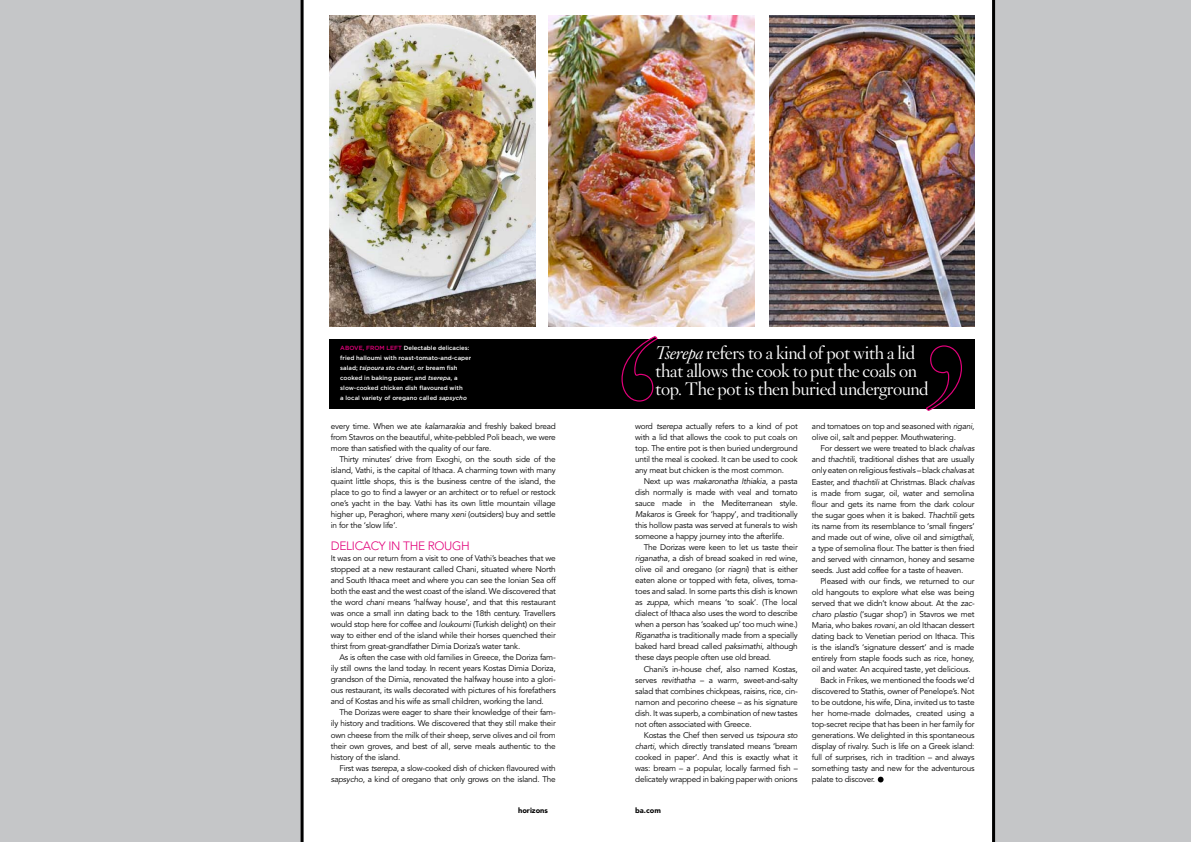
<style>
.page{position:relative;width:1191px;height:842px;background:#fff}
.page>*{position:absolute;margin:0;border:0;box-sizing:border-box;transform-origin:0 0}
.t1{font:18px/18px "Hoefler Titling HTF Lt Roman";letter-spacing:-.02em;color:#fff}
.t2{font:300 12px "Avenir LT Std";letter-spacing:-.025em;color:#e2007a}
.t3{font:8.2px/11px "Avenir LT Std";letter-spacing:-.025em;color:#000;text-align:justify}
.t4{font:900 7.5px "Avenir LT Std";color:#000}
.t5{font:500 6px/10px "Gotham";color:#fff}
.t6{font:500 6px "Gotham";color:#e2007a}
.s1{color:#e2007a}
.s2{font-style:italic}
.s3{font-family:"Hoefler Titling HTF Lt";font-style:italic}
</style>
<div class="page">
<div style="left:0;top:0;width:301px;height:842px;background:#c5c6c8"></div>
<hr style="left:300px;top:0;width:3px;height:842px;background:#000">
<div style="left:993px;top:0;width:198px;height:842px;background:#c5c6c8"></div>
<hr style="left:992px;top:0;width:3px;height:842px;background:#000">
<div style="left:329px;top:339px;width:645px;height:69px;background:#000"></div>
<img style="left:330px;top:16px;width:205px;height:310px">
<img style="left:549px;top:16px;width:205px;height:310px">
<img style="left:769px;top:16px;width:205px;height:310px">
<svg style="left:621px;top:336px;width:37px;height:66px"></svg>
<svg style="left:925px;top:345px;width:37px;height:66px"></svg>
<svg style="left:877px;top:777px;width:6px;height:5px"></svg>
<p class="t5" style="left:340px;top:343px;width:133px;text-indent:22px"><span class="s1">, from left</span> Delectable delicacies: fried halloumi with roast-tomato-and-caper salad; <span class="s2">tsipoura sto charti</span>, or bream fish cooked in baking paper; and <span class="s2">tserepa</span>, a slow-cooked chicken dish flavoured with<br>a local variety of oregano called <span class="s2">sapsycho</span></p>
<p class="t6" style="left:340px;top:345px;width:15px">ABOVE</p>
<h1 class="t1" style="left:655px;top:344px;width:275px"><span class="s3">Tserepa</span> refers to a kind of pot with a lid that allows the cook to put the coals on top. The pot is then buried underground</h1>
<p class="t3" style="left:331px;top:421px;width:226px">every time. When we ate <span class="s2">kalamarakia</span> and freshly baked bread from Stavros on the beautiful, white-pebbled Poli beach, we were more than satisfied with the quality of our fare.</p>
<p class="t3" style="left:331px;top:454px;width:226px;text-indent:9px">Thirty minutes’ drive from Exoghi, on the south side of the island, Vathi, is the capital of Ithaca. A charming town with many quaint little shops, this is the business centre of the island, the place to go to find a lawyer or an architect or to refuel or restock one’s yacht in the bay. Vathi has its own little mountain village higher up, Peraghori, where many <span class="s2">xeni</span> (outsiders) buy and settle in for the ‘slow life’.</p>
<h2 class="t2" style="left:331px;top:539px;width:140px">DELICACY IN THE ROUGH</h2>
<p class="t3" style="left:331px;top:553px;width:226px">It was on our return from a visit to one of Vathi’s beaches that we stopped at a new restaurant called Chani, situated where North and South Ithaca meet and where you can see the Ionian Sea off both the east and the west coast of the island. We discovered that the word <span class="s2">chani</span> means ‘halfway house’, and that this restaurant was once a small inn dating back to the 18th century. Travellers would stop here for coffee and <span class="s2">loukoumi</span> (Turkish delight) on their way to either end of the island while their horses quenched their thirst from great-grandfather Dimia Doriza’s water tank.</p>
<p class="t3" style="left:331px;top:652px;width:226px;text-indent:9px">As is often the case with old families in Greece, the Doriza fam&shy;ily still owns the land today. In recent years Kostas Dimia Doriza, grandson of the Dimia, renovated the halfway house into a glori&shy;ous restaurant, its walls decorated with pictures of his forefathers and of Kostas and his wife as small children, working the land.</p>
<p class="t3" style="left:331px;top:707px;width:226px;text-indent:9px">The Dorizas were eager to share their knowledge of their fam&shy;ily history and traditions. We discovered that they still make their own cheese from the milk of their sheep, serve olives and oil from their own groves, and best of all, serve meals authentic to the history of the island.</p>
<p class="t3" style="left:331px;top:762px;width:226px;text-align:right">First was <span class="s2">tserepa</span>, a slow-cooked dish of chicken flavoured with <span class="s2">sapsycho</span>, a kind of oregano that only grows on the island. The</p>
<p class="t3" style="left:635px;top:421px;width:164px">word <span class="s2">tserepa</span> actually refers to a kind of pot with a lid that allows the cook to put coals on top. The entire pot is then buried underground until the meal is cooked. It can be used to cook any meat but chicken is the most common.</p>
<p class="t3" style="left:635px;top:476px;width:164px;text-indent:9px">Next up was <span class="s2">makaronatha Ithiakia</span>, a pasta dish normally is made with veal and tomato sauce made in the Mediterranean style.<br><span class="s2">Makaros</span> is Greek for ‘happy’, and traditionally this hollow pasta was served at funerals to wish someone a happy journey into the afterlife.</p>
<p class="t3" style="left:635px;top:542px;width:164px;text-indent:9px">The Dorizas were keen to let us taste their <span class="s2">riganatha</span>, a dish of bread soaked in red wine, olive oil and oregano (or <span class="s2">riagni</span>) that is either eaten alone or topped with feta, olives, toma&shy;toes and salad. In some parts this dish is known as <span class="s2">zuppa</span>, which means ‘to soak’. (The local dialect of Ithaca also uses the word to describe when a person has ‘soaked up’ too much wine.)<br><span class="s2">Riganatha</span> is traditionally made from a specially baked hard bread called <span class="s2">paksimathi</span>, although these days people often use old bread.</p>
<p class="t3" style="left:635px;top:663px;width:164px;text-indent:9px">Chani’s in-house chef, also named Kostas, serves <span class="s2">revithatha</span> – a warm, sweet-and-salty salad that combines chickpeas, raisins, rice, cin&shy;namon and pecorino cheese – as his signature dish. It was superb, a combination of new tastes not often associated with Greece.</p>
<p class="t3" style="left:635px;top:729px;width:164px;text-indent:9px">Kostas the Chef then served us <span class="s2">tsipoura sto charti</span>, which directly translated means ‘bream cooked in paper’. And this is exactly what it was: bream – a popular, locally farmed fish – delicately wrapped in baking paper with onions</p>
<p class="t3" style="left:812px;top:421px;width:164px">and tomatoes on top and seasoned with <span class="s2">rigani</span>, olive oil, salt and pepper. Mouthwatering.</p>
<p class="t3" style="left:812px;top:443px;width:164px;text-indent:9px">For dessert we were treated to black <span class="s2">chalvas </span>and <span class="s2">thachtili</span>, traditional dishes that are usually only eaten on religious festivals – black <span class="s2">chalvas</span> at Easter, and <span class="s2">thachtili</span> at Christmas. Black <span class="s2">chalvas </span>is made from sugar, oil, water and semolina flour and gets its name from the dark colour the sugar goes when it is baked. <span class="s2">Thachtili</span> gets its name from its resemblance to ‘small fingers’ and made out of wine, olive oil and <span class="s2">simigthali</span>, a type of semolina flour. The batter is then fried and served with cinnamon, honey and sesame seeds. Just add coffee for a taste of heaven.</p>
<p class="t3" style="left:820px;top:575px;width:156px">Pleased with our finds, we returned to our</p>
<p class="t3" style="left:812px;top:586px;width:164px">old hangouts to explore what else was being</p>
<p class="t3" style="left:812px;top:597px;width:164px">served that we didn’t know about. At the <span class="s2">zac-</span></p>
<p class="t3" style="left:812px;top:608px;width:164px"><span class="s2">charo plastio</span> (‘sugar shop’) in Stavros we met</p>
<p class="t3" style="left:812px;top:619px;width:164px">Maria, who bakes <span class="s2">rovani</span>, an old Ithacan dessert</p>
<p class="t3" style="left:812px;top:630px;width:164px">dating back to Venetian period on Ithaca. This</p>
<p class="t3" style="left:812px;top:641px;width:164px">is the island’s ‘signature dessert’ and is made</p>
<p class="t3" style="left:812px;top:652px;width:164px">entirely from staple foods such as rice, honey,</p>
<p class="t3" style="left:812px;top:663px;width:160px">oil and water. An acquired taste, yet delicious.</p>
<p class="t3" style="left:820px;top:674px;width:156px">Back in Frikes, we mentioned the foods we’d</p>
<p class="t3" style="left:812px;top:685px;width:164px">discovered to Stathis, owner of Penelope’s. Not</p>
<p class="t3" style="left:812px;top:696px;width:164px">to be outdone, his wife, Dina, invited us to taste</p>
<p class="t3" style="left:812px;top:707px;width:164px">her home-made dolmades, created using a</p>
<p class="t3" style="left:812px;top:718px;width:164px">top-secret recipe that has been in her family for</p>
<p class="t3" style="left:812px;top:729px;width:164px">generations. We delighted in this spontaneous</p>
<p class="t3" style="left:812px;top:740px;width:164px">display of rivalry. Such is life on a Greek island:</p>
<p class="t3" style="left:812px;top:751px;width:164px">full of surprises, rich in tradition – and always</p>
<p class="t3" style="left:812px;top:762px;width:164px">something tasty and new for the adventurous</p>
<p class="t3" style="left:812px;top:773px;width:65px">palate to discover.</p>
<p class="t4" style="left:518px;top:806px;width:31px">horizons</p>
<p class="t4" style="left:635px;top:806px;width:27px">ba.com</p>
</div>
